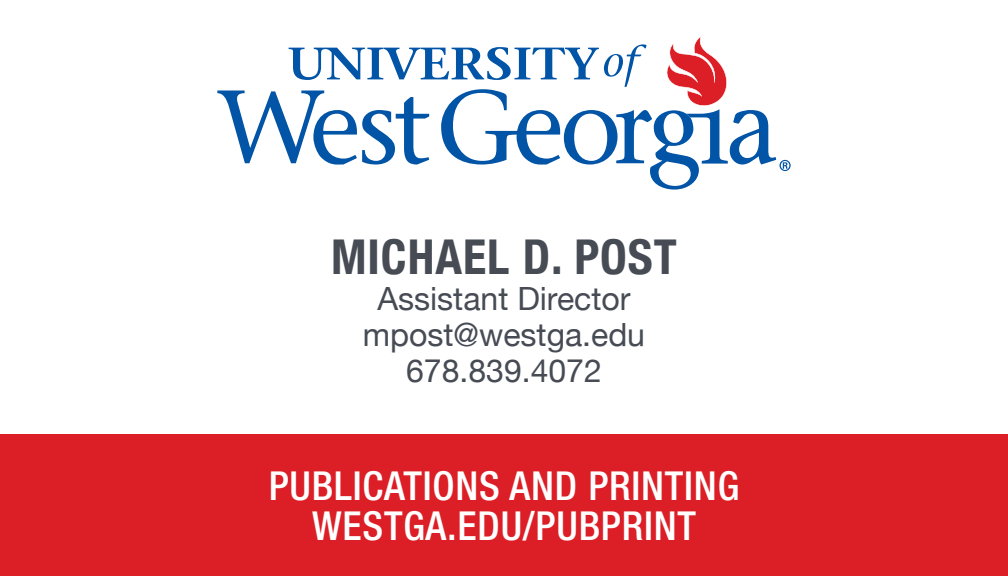
<style>
.page{position:relative;width:1008px;height:576px;background:#fff}
.page>*{position:absolute;margin:0;border:0;box-sizing:border-box;transform-origin:0 0}
.t1{font:700 condensed 48px "Helvetica Neue";letter-spacing:.02em;color:#464b54}
.t2{font:500 condensed 40px "Helvetica Neue LT Std";letter-spacing:.02em;color:#fff}
.t3{font:32px "Helvetica Neue";color:#464b54}
</style>
<div class="page">
<svg style="left:217px;top:36px;width:574px;height:154px"></svg>
<div style="left:0;top:435px;width:1008px;height:141px;background:#dc1f26"></div>
<p class="t1" style="left:331px;top:217px;width:347px">MICHAEL D. POST</p>
<p class="t3" style="left:377px;top:276px;width:255px">Assistant Director</p>
<p class="t3" style="left:363px;top:312px;width:284px">mpost@westga.edu</p>
<p class="t3" style="left:406px;top:348px;width:197px">678.839.4072</p>
<p class="t2" style="left:269px;top:462px;width:472px">PUBLICATIONS AND PRINTING</p>
<p class="t2" style="left:312px;top:502px;width:386px">WESTGA.EDU/PUBPRINT</p>
</div>
